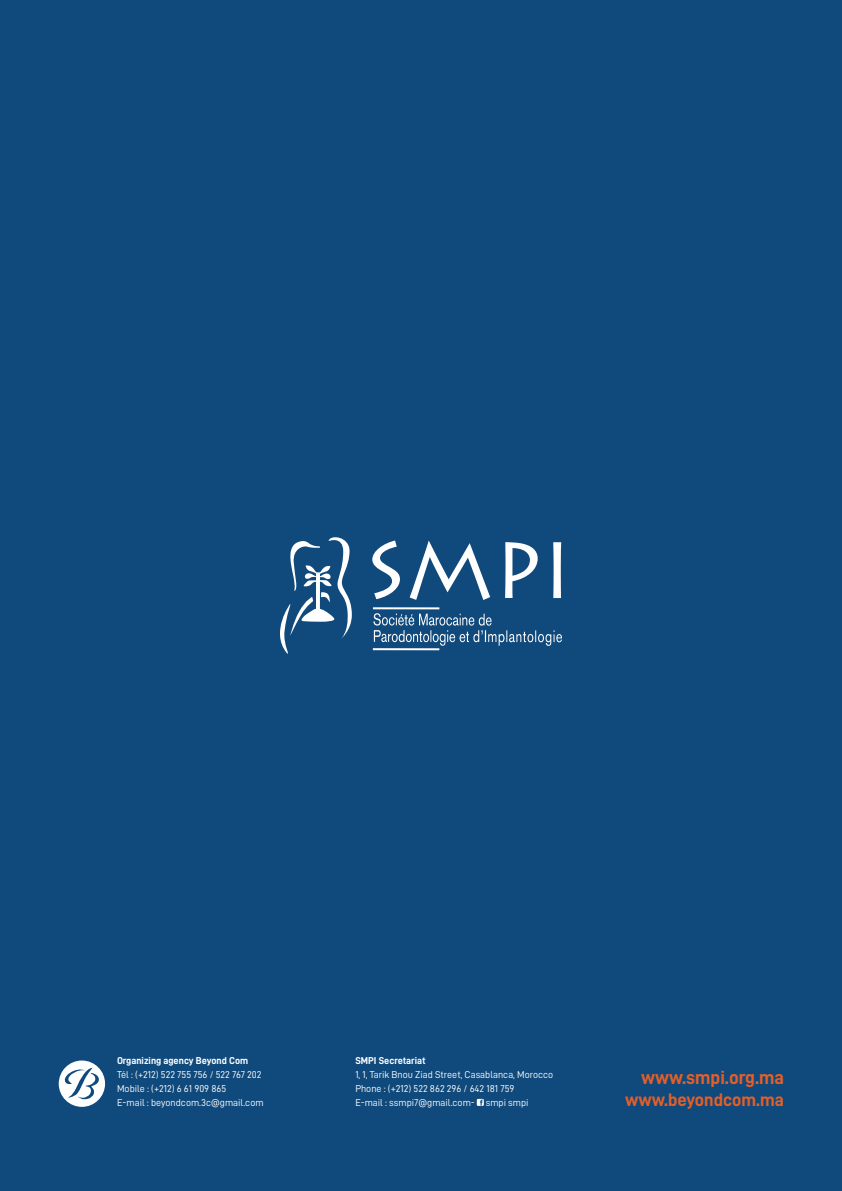
<style>
.page{position:relative;width:842px;height:1191px;background:#104a7c}
.page>*{position:absolute;margin:0;border:0;box-sizing:border-box;transform-origin:0 0}
.t1{font:19px "D DIN Bold";color:#e55f28}
.t2{font:18.2px "D DIN Bold";color:#e55f28}
.t3{font:10px/14px "D DIN";color:#fff}
.t4{font:10px "D DIN Bold";color:#fff}
</style>
<div class="page">
<svg style="left:280px;top:537px;width:72px;height:117px"></svg>
<hr style="left:373px;top:607px;width:66px;height:2px;background:#fff">
<hr style="left:373px;top:648px;width:66px;height:2px;background:#fff">
<svg style="left:372px;top:540px;width:189px;height:60px"></svg>
<svg style="left:373px;top:613px;width:189px;height:33px"></svg>
<svg style="left:477px;top:1098px;width:7px;height:8px"></svg>
<svg style="left:59px;top:1060px;width:46px;height:46px"></svg>
<p class="t4" style="left:117px;top:1055px;width:133px">Organizing agency Beyond Com</p>
<p class="t3" style="left:117px;top:1067px;width:148px">Tél : (+212) 522 755 756 / 522 767 202<br>Mobile : (+212) 6 61 909 865<br>E-mail : beyondcom.3c@gmail.com</p>
<p class="t4" style="left:355px;top:1054px;width:72px">SMPI Secretariat</p>
<p class="t3" style="left:355px;top:1067px;width:199px">1, 1, Tarik Bnou Ziad Street, Casablanca, Morocco<br>Phone : (+212) 522 862 296 / 642 181 759<br>E-mail : ssmpi7@gmail.com- smpi smpi</p>
<h1 class="t1" style="left:641px;top:1067px;width:144px">www.smpi.org.ma</h1>
<h2 class="t2" style="left:625px;top:1089px;width:161px">www.beyondcom.ma</h2>
</div>
